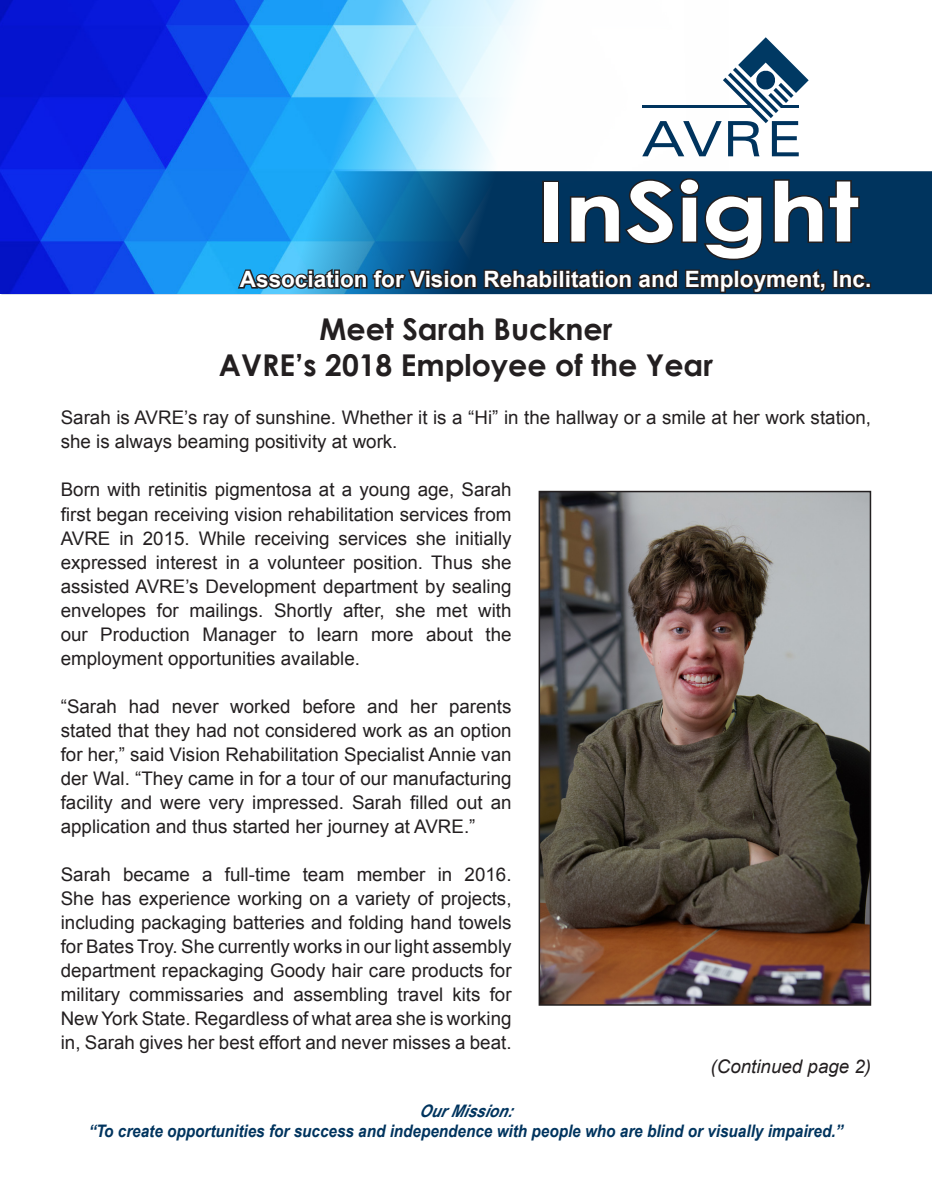
<style>
.page{position:relative;width:932px;height:1202px;background:#fff}
.page>*{position:absolute;margin:0;border:0;box-sizing:border-box;transform-origin:0 0}
.t1{font:700 82.5px "Century Gothic";color:#fff;scale:1.22 1}
.t2{font:700 30px "Century Gothic";color:#231f20}
.t3{font:700 22.5px "Arial";color:#fff}
.t4{font:18.75px/24px "Arial";color:#231f20;text-align:justify}
.t5{font:italic 18.75px "Arial";color:#231f20}
.t6{font:italic 700 17.25px "Arial Narrow";color:#00345e;scale:1.08 1}
</style>
<div class="page">
<svg style="left:1px;top:171px;width:931px;height:123px;background:#023865"></svg>
<img style="left:0;top:0;width:729px;height:293px">
<div style="left:542px;top:181px;width:17px;height:62px;border:3px solid #231f20"></div>
<svg style="left:235px;top:247px;width:323px;height:45px;background:#1b597f"></svg>
<div style="left:552px;top:274px;width:6px;height:14px;border:3px solid #231f20"></div>
<div style="left:558px;top:269px;width:6px;height:19px;border:3px solid #231f20"></div>
<svg style="left:565px;top:176px;width:306px;height:119px;background:#093050"></svg>
<img style="left:541px;top:494px;width:327px;height:508px">
<div style="left:538px;top:491px;width:333px;height:514px;border:2px solid #231f20"></div>
<svg style="left:642px;top:37px;width:166px;height:119px"></svg>
<hr style="left:642px;top:105px;width:108px;height:3px;background:#00345e">
<p class="t1" style="left:536px;top:149px;width:265px">InSight</p>
<p class="t3" style="left:240px;top:264px;width:632px">Association for Vision Rehabilitation and Employment, Inc.</p>
<p class="t2" style="left:319px;top:307px;width:294px">Meet Sarah Buckner</p>
<p class="t2" style="left:219px;top:343px;width:495px">AVRE’s 2018 Employee of the Year</p>
<p class="t4" style="left:61px;top:406px;width:811px">Sarah is AVRE’s ray of sunshine. Whether it is a “Hi” in the hallway or a smile at her work station, she is always beaming positivity at work.</p>
<p class="t4" style="left:61px;top:478px;width:452px">Born with retinitis pigmentosa at a young age, Sarah first began receiving vision rehabilitation services from AVRE in 2015. While receiving services she initially expressed interest in a volunteer position. Thus she assisted AVRE’s Development department by sealing envelopes for mailings. Shortly after, she met with our Production Manager to learn more about the employment opportunities available.</p>
<p class="t4" style="left:61px;top:694px;width:452px">“Sarah had never worked before and her parents stated that they had not considered work as an option for her,” said Vision Rehabilitation Specialist Annie van der Wal. “They came in for a tour of our manufacturing facility and were very impressed. Sarah filled out an application and thus started her journey at AVRE.”</p>
<p class="t4" style="left:61px;top:862px;width:452px">Sarah became a full-time team member in 2016.<br>She has experience working on a variety of projects, including packaging batteries and folding hand towels for Bates Troy. She currently works in our light assembly department repackaging Goody hair care products for military commissaries and assembling travel kits for New York State. Regardless of what area she is working in, Sarah gives her best effort and never misses a beat.</p>
<p class="t5" style="left:710px;top:1054px;width:162px">(Continued page 2)</p>
<p class="t6" style="left:419px;top:1097px;width:94px">OurMission:</p>
<p class="t6" style="left:89px;top:1118px;width:700px">“To create opportunities for success and independence with people who are blind or visually impaired.”</p>
</div>
